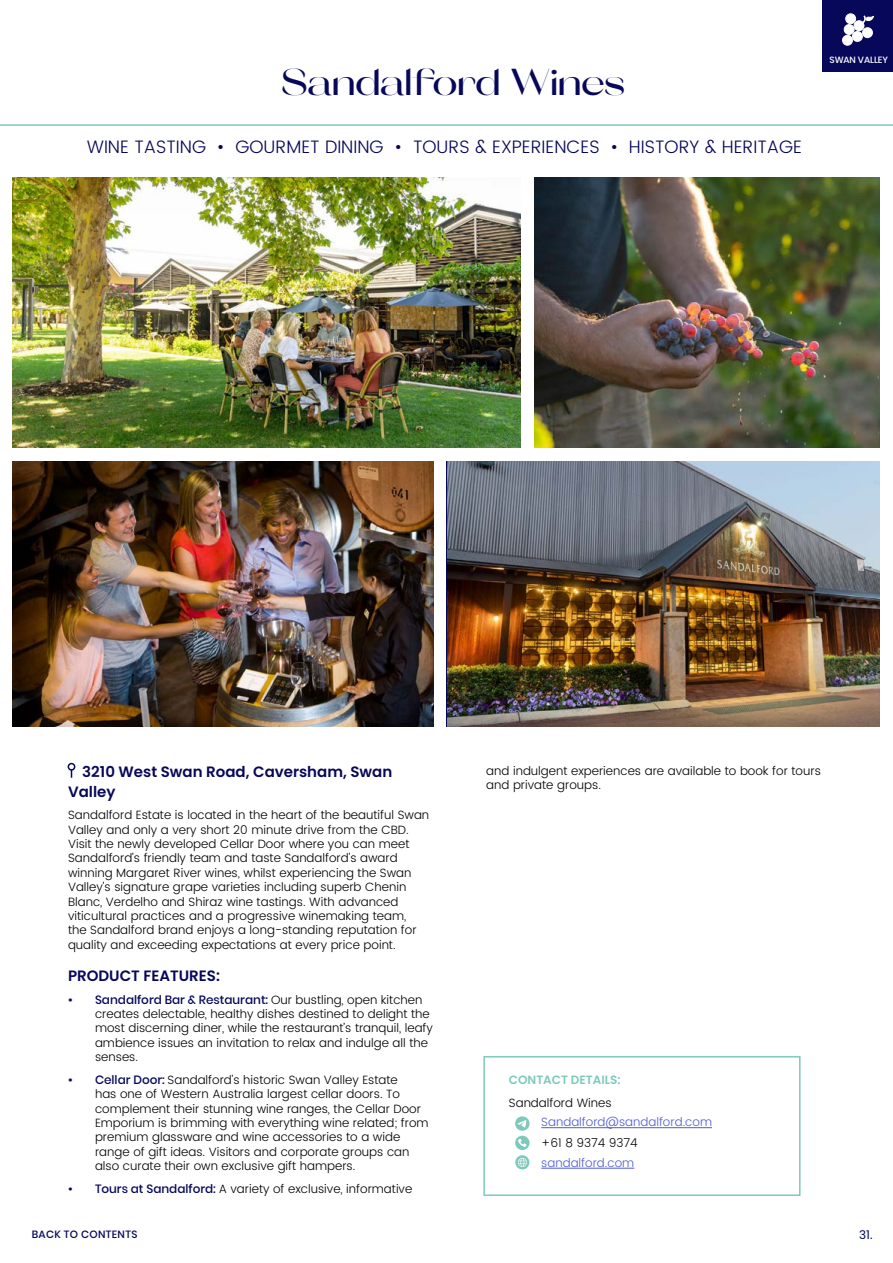
<style>
.page{position:relative;width:893px;height:1263px;background:#fff}
.page>*{position:absolute;margin:0;border:0;box-sizing:border-box;transform-origin:0 0}
.t1{font:500 expanded 37.5px "Orelo";color:#08085a}
.t2{font:300 18px "Poppins";color:#080859}
.t3{font:600 15px/19.5px "Poppins";color:#08085a}
.t4{font:300 12px/14.4px "Poppins";color:#000}
.t5{font:300 12px "Poppins";color:#4f5cd6}
.t6{font:600 12px "Poppins";color:#7dcabc}
.t7{font:12px "Poppins";color:#05085a}
.t8{font:500 10.5px "Poppins";letter-spacing:.03em;color:#05085a}
.t9{font:500 9px "Poppins";letter-spacing:-.01em;color:#fff}
.s1{font-weight:500;color:#05085a}
</style>
<div class="page">
<div style="left:483px;top:1056px;width:317px;height:140px;border:2px solid #7dcabc"></div>
<hr style="left:541px;top:1127px;width:171px;height:1px;background:#4f5cd6">
<hr style="left:541px;top:1168px;width:93px;height:1px;background:#4f5cd6">
<svg style="left:515px;top:1116px;width:15px;height:53px"></svg>
<div style="left:68px;top:763px;width:7px;height:8px;border:2px solid #08085a;border-radius:50%"></div>
<img style="left:13px;top:177px;width:508px;height:271px">
<img style="left:13px;top:462px;width:421px;height:265px">
<img style="left:447px;top:462px;width:433px;height:265px">
<img style="left:534px;top:177px;width:346px;height:271px">
<div style="left:822px;top:0;width:71px;height:72px;background:#08085a"></div>
<hr style="left:0;top:124px;width:893px;height:2px;background:#7dcabc">
<div style="left:846px;top:14px;width:10px;height:10px;background:#fff;border-radius:50%"></div>
<div style="left:845px;top:13px;width:11px;height:11px;border:1px solid #fff;border-radius:50%"></div>
<div style="left:862px;top:28px;width:11px;height:10px;background:#fff;border-radius:50%"></div>
<div style="left:862px;top:27px;width:11px;height:11px;border:1px solid #fff;border-radius:50%"></div>
<div style="left:844px;top:24px;width:10px;height:11px;background:#fff;border-radius:50%"></div>
<div style="left:843px;top:24px;width:12px;height:11px;border:1px solid #fff;border-radius:50%"></div>
<div style="left:852px;top:31px;width:11px;height:11px;background:#fff;border-radius:50%"></div>
<div style="left:852px;top:31px;width:11px;height:11px;border:1px solid #fff;border-radius:50%"></div>
<div style="left:842px;top:35px;width:11px;height:11px;background:#fff;border-radius:50%"></div>
<div style="left:842px;top:35px;width:11px;height:11px;border:1px solid #fff;border-radius:50%"></div>
<svg style="left:861px;top:15px;width:13px;height:8px"></svg>
<div style="left:854px;top:21px;width:10px;height:10px;background:#fff;border-radius:50%"></div>
<div style="left:853px;top:20px;width:12px;height:11px;border:1px solid #fff;border-radius:50%"></div>
<h1 class="t1" style="left:281px;top:61px;width:346px">Sandalford Wines</h1>
<h2 class="t2" style="left:87px;top:134px;width:717px">WINE TASTING • GOURMET DINING • TOURS &amp; EXPERIENCES • HISTORY &amp; HERITAGE</h2>
<p class="t9" style="left:830px;top:55px;width:60px">SWAN VALLEY</p>
<p class="t3" style="left:68px;top:762px;width:326px;text-indent:14px">3210 West Swan Road, Caversham, Swan<br>Valley</p>
<p class="t4" style="left:68px;top:808px;width:363px">Sandalford Estate is located in the heart of the beautiful Swan Valley and only a very short 20 minute drive from the CBD.<br>Visit the newly developed Cellar Door where you can meet Sandalford’s friendly team and taste Sandalford’s award winning Margaret River wines, whilst experiencing the Swan Valley’s signature grape varieties including superb Chenin Blanc, Verdelho and Shiraz wine tastings. With advanced viticultural practices and a progressive winemaking team,<br>the Sandalford brand enjoys a long-standing reputation for quality and exceeding expectations at every price point.</p>
<p class="t3" style="left:68px;top:966px;width:153px">PRODUCT FEATURES:</p>
<p class="t4" style="left:95px;top:993px;width:339px;text-indent:-27px"><span class="s1">• Sandalford Bar &amp; Restaurant:</span> Our bustling, open kitchen creates delectable, healthy dishes destined to delight the most discerning diner, while the restaurant’s tranquil, leafy ambience issues an invitation to relax and indulge all the senses.</p>
<p class="t4" style="left:95px;top:1073px;width:335px;text-indent:-27px"><span class="s1">• Cellar Door:</span> Sandalford’s historic Swan Valley Estate<br>has one of Western Australia largest cellar doors. To complement their stunning wine ranges, the Cellar Door Emporium is brimming with everything wine related; from premium glassware and wine accessories to a wide range of gift ideas. Visitors and corporate groups can also curate their own exclusive gift hampers.</p>
<p class="t4" style="left:68px;top:1182px;width:346px"><span class="s1">• Tours at Sandalford:</span> A variety of exclusive, informative</p>
<p class="t4" style="left:486px;top:764px;width:336px">and indulgent experiences are available to book for tours and private groups.</p>
<p class="t6" style="left:509px;top:1073px;width:113px">CONTACT DETAILS:</p>
<p class="t4" style="left:509px;top:1096px;width:104px">Sandalford Wines</p>
<p class="t5" style="left:541px;top:1113px;width:172px">Sandalford@sandalford.com</p>
<p class="t4" style="left:541px;top:1136px;width:98px">+61 8 9374 9374</p>
<p class="t5" style="left:541px;top:1154px;width:94px">sandalford.com</p>
<p class="t8" style="left:32px;top:1228px;width:107px">BACK TO CONTENTS</p>
<p class="t7" style="left:859px;top:1228px;width:15px">31.</p>
</div>
